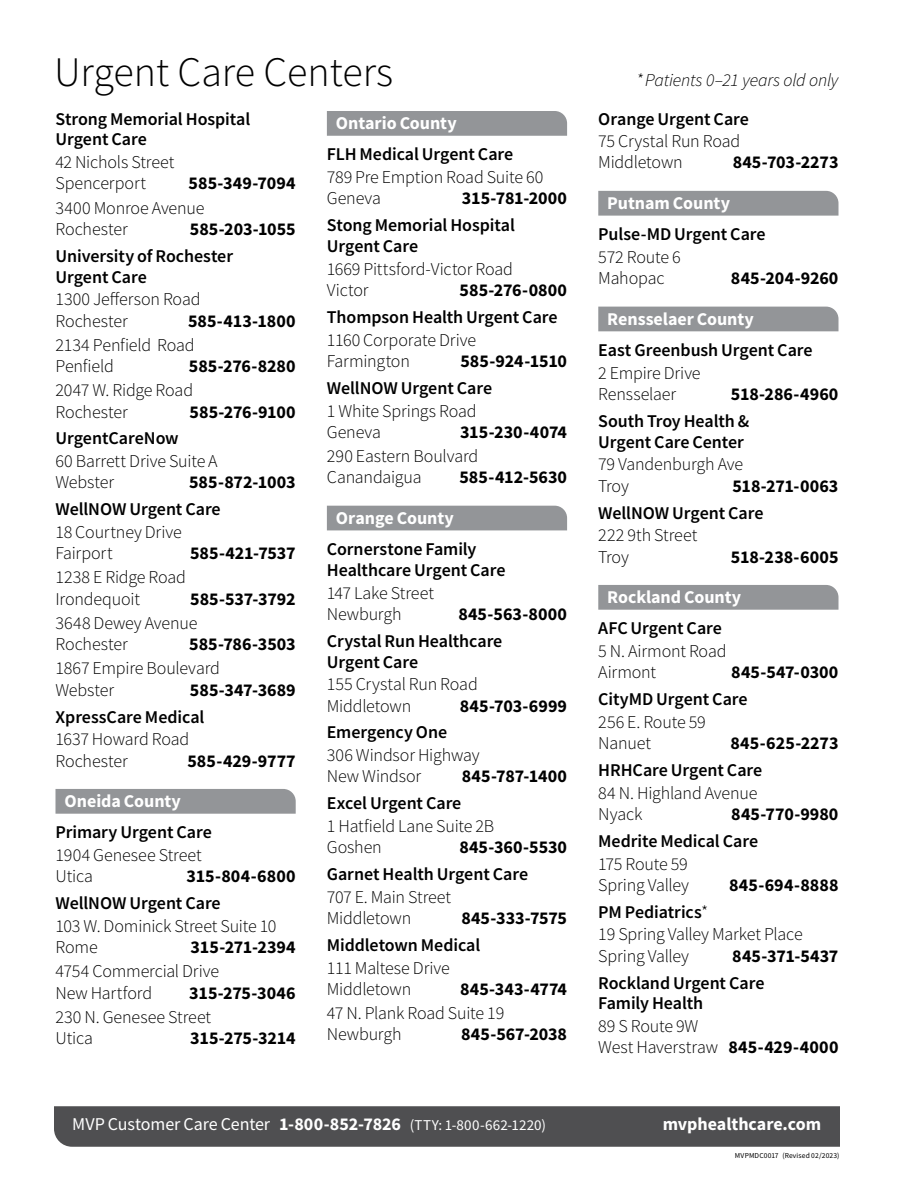
<style>
.page{position:relative;width:918px;height:1188px;background:#fff}
.page>*{position:absolute;margin:0;border:0;box-sizing:border-box;transform-origin:0 0}
.t1{font:300 42px "Source Sans Pro";color:#000}
.t2{font:300 18px/22px "Source Sans Pro";letter-spacing:-.01em;color:#000}
.t3{font:600 18px/26.8px "Source Sans Pro";letter-spacing:-.005em;color:#000}
.t4{font:700 18px "Source Sans Pro";color:#000}
.t5{font:18px "Source Sans Pro";letter-spacing:-.005em;color:#fff}
.t6{font:700 18px/31.3px "Source Sans Pro";letter-spacing:-.005em;color:#fff}
.t7{font:italic 300 18px "Source Sans Pro";letter-spacing:-.01em;color:#000}
.t8{font:700 18px "Source Sans Pro";letter-spacing:-.02em;color:#000}
.t9{font:7.5px "Source Sans Pro";letter-spacing:.02em;color:#000}
.s1{font-weight:700}
.s2{font-weight:600}
.s3{font-weight:700;color:#fff}
.s4{font-weight:600;color:#000}
.s5{font-size:15px}
</style>
<div class="page">
<div style="left:54px;top:1106px;width:786px;height:41px;background:#4f4f51"></div>
<div style="left:56px;top:789px;width:240px;height:25px;background:#939598"></div>
<div style="left:327px;top:111px;width:240px;height:25px;background:#939598"></div>
<div style="left:327px;top:506px;width:240px;height:24px;background:#939598"></div>
<div style="left:598px;top:191px;width:241px;height:25px;background:#939598"></div>
<div style="left:598px;top:307px;width:241px;height:24px;background:#939598"></div>
<div style="left:598px;top:585px;width:241px;height:25px;background:#939598"></div>
<p class="t1" style="left:54px;top:46px;width:341px">Urgent Care Centers</p>
<p class="t3" style="left:56px;top:108px;width:196px;line-height:20.9px">Strong Memorial Hospital<br>Urgent Care</p>
<p class="t2" style="left:56px;top:152px;width:120px;line-height:21.3px">42 Nichols Street<br>Spencerport</p>
<p class="t2" style="left:56px;top:171px;width:242px;line-height:24.3px;text-indent:133px"><span class="s1">585-349-7094<br></span>3400 Monroe Avenue</p>
<p class="t2" style="left:56px;top:218px;width:74px">Rochester</p>
<p class="t3" style="left:56px;top:215px;width:242px;text-indent:134px"><span class="s1">585-203-1055<br></span>University of Rochester</p>
<p class="t2" style="left:56px;top:266px;width:147px"><span class="s2">Urgent Care<br></span>1300 Jefferson Road<br>Rochester</p>
<p class="t2" style="left:56px;top:308px;width:242px;line-height:24.3px;text-indent:133px"><span class="s1">585-413-1800<br></span>2134 Penfield Road</p>
<p class="t2" style="left:56px;top:355px;width:60px">Penfield</p>
<p class="t2" style="left:56px;top:354px;width:242px;line-height:24.3px;text-indent:133px"><span class="s1">585-276-8280<br></span>2047 W. Ridge Road</p>
<p class="t2" style="left:56px;top:401px;width:74px">Rochester</p>
<p class="t8" style="left:190px;top:399px;width:108px">585-276-9100</p>
<p class="t2" style="left:56px;top:427px;width:164px"><span class="s2">UrgentCareNow<br></span>60 Barrett Drive Suite A<br>Webster</p>
<p class="t3" style="left:56px;top:469px;width:242px;text-indent:134px"><span class="s1">585-872-1003<br></span>WellNOW Urgent Care</p>
<p class="t2" style="left:56px;top:521px;width:128px;line-height:21.3px">18 Courtney Drive<br>Fairport</p>
<p class="t4" style="left:190px;top:541px;width:107px">585-421-7537</p>
<p class="t2" style="left:56px;top:567px;width:132px;line-height:21.3px">1238 E Ridge Road<br>Irondequoit</p>
<p class="t2" style="left:56px;top:587px;width:242px;line-height:24.3px;text-indent:135px"><span class="s1">585-537-3792<br></span>3648 Dewey Avenue</p>
<p class="t2" style="left:56px;top:633px;width:74px">Rochester</p>
<p class="t2" style="left:56px;top:632px;width:242px;line-height:24.3px;text-indent:134px"><span class="s1">585-786-3503<br></span>1867 Empire Boulevard</p>
<p class="t2" style="left:56px;top:679px;width:60px">Webster</p>
<p class="t3" style="left:56px;top:676px;width:242px;text-indent:134px"><span class="s1">585-347-3689<br></span>XpressCare Medical</p>
<p class="t2" style="left:56px;top:729px;width:135px;line-height:21.3px">1637 Howard Road<br>Rochester</p>
<p class="t4" style="left:188px;top:748px;width:110px">585-429-9777</p>
<p class="t3" style="left:56px;top:785px;width:158px;line-height:31.3px;text-indent:9px"><span class="s3">Oneida County<br></span>Primary Urgent Care</p>
<p class="t2" style="left:56px;top:844px;width:148px;line-height:21.3px">1904 Genesee Street<br>Utica</p>
<p class="t3" style="left:56px;top:863px;width:242px;text-indent:131px"><span class="s1">315-804-6800<br></span>WellNOW Urgent Care</p>
<p class="t2" style="left:56px;top:915px;width:222px;line-height:21.3px">103 W. Dominick Street Suite 10<br>Rome</p>
<p class="t2" style="left:56px;top:935px;width:242px;line-height:24.3px;text-indent:135px"><span class="s1">315-271-2394<br></span>4754 Commercial Drive</p>
<p class="t2" style="left:56px;top:982px;width:98px">New Hartford</p>
<p class="t2" style="left:56px;top:980px;width:242px;line-height:24.3px;text-indent:134px"><span class="s1">315-275-3046<br></span>230 N. Genesee Street</p>
<p class="t2" style="left:56px;top:1027px;width:39px">Utica</p>
<p class="t4" style="left:190px;top:1026px;width:107px">315-275-3214</p>
<p class="t3" style="left:327px;top:107px;width:188px;line-height:31.3px;text-indent:9px"><span class="s3">Ontario County<br></span>FLH Medical Urgent Care</p>
<p class="t2" style="left:327px;top:167px;width:218px;line-height:21.3px">789 Pre Emption Road Suite 60<br>Geneva</p>
<p class="t3" style="left:327px;top:185px;width:242px;text-indent:135px"><span class="s1">315-781-2000<br></span>Stong Memorial Hospital</p>
<p class="t2" style="left:327px;top:235px;width:188px"><span class="s2">Urgent Care<br></span>1669 Pittsford-Victor Road<br>Victor</p>
<p class="t3" style="left:327px;top:276px;width:242px;text-indent:133px"><span class="s1">585-276-0800<br></span>Thompson Health Urgent Care</p>
<p class="t2" style="left:327px;top:329px;width:151px;line-height:21.3px">1160 Corporate Drive<br>Farmington</p>
<p class="t3" style="left:327px;top:347px;width:242px;text-indent:134px"><span class="s1">585-924-1510<br></span>WellNOW Urgent Care</p>
<p class="t2" style="left:327px;top:400px;width:151px;line-height:21.3px">1 White Springs Road<br>Geneva</p>
<p class="t2" style="left:327px;top:420px;width:242px;line-height:24.3px;text-indent:133px"><span class="s1">315-230-4074<br></span>290 Eastern Boulvard</p>
<p class="t2" style="left:327px;top:466px;width:96px">Canandaigua</p>
<p class="t4" style="left:459px;top:465px;width:109px">585-412-5630</p>
<p class="t3" style="left:327px;top:502px;width:151px;line-height:31.3px;text-indent:9px"><span class="s3">Orange County<br></span>Cornerstone Family</p>
<p class="t2" style="left:327px;top:559px;width:180px"><span class="s2">Healthcare Urgent Care<br></span>147 Lake Street<br>Newburgh</p>
<p class="t3" style="left:327px;top:600px;width:242px;text-indent:131px"><span class="s1">845-563-8000<br></span>Crystal Run Healthcare</p>
<p class="t2" style="left:327px;top:651px;width:152px"><span class="s2">Urgent Care<br></span>155 Crystal Run Road<br>Middletown</p>
<p class="t4" style="left:460px;top:693px;width:109px">845-703-6999</p>
<p class="t2" style="left:327px;top:721px;width:154px"><span class="s2">Emergency One<br></span>306 Windsor Highway<br>New Windsor</p>
<p class="t4" style="left:462px;top:764px;width:107px">845-787-1400</p>
<p class="t2" style="left:327px;top:792px;width:169px"><span class="s2">Excel Urgent Care<br></span>1 Hatfield Lane Suite 2B<br>Goshen</p>
<p class="t3" style="left:327px;top:834px;width:242px;text-indent:132px"><span class="s1">845-360-5530<br></span>Garnet Health Urgent Care</p>
<p class="t2" style="left:327px;top:886px;width:126px;line-height:21.3px">707 E. Main Street<br>Middletown</p>
<p class="t3" style="left:327px;top:905px;width:242px;text-indent:134px"><span class="s1">845-333-7575<br></span>Middletown Medical</p>
<p class="t2" style="left:327px;top:957px;width:124px;line-height:21.3px">111 Maltese Drive<br>Middletown</p>
<p class="t2" style="left:327px;top:977px;width:242px;line-height:24.3px;text-indent:133px"><span class="s1">845-343-4774<br></span>47 N. Plank Road Suite 19</p>
<p class="t2" style="left:327px;top:1023px;width:76px">Newburgh</p>
<p class="t4" style="left:461px;top:1022px;width:107px">845-567-2038</p>
<p class="t7" style="left:636px;top:68px;width:204px">* Patients 0–21 years old only</p>
<p class="t2" style="left:598px;top:108px;width:152px"><span class="s2">Orange Urgent Care<br></span>75 Crystal Run Road<br>Middletown</p>
<p class="t4" style="left:733px;top:150px;width:107px">845-703-2273</p>
<p class="t3" style="left:598px;top:187px;width:169px;line-height:31.3px;text-indent:9px"><span class="s3">Putnam County<br></span>Pulse-MD Urgent Care</p>
<p class="t2" style="left:598px;top:246px;width:84px;line-height:21.3px">572 Route 6<br>Mahopac</p>
<p class="t4" style="left:731px;top:266px;width:109px">845-204-9260</p>
<p class="t3" style="left:598px;top:303px;width:216px;line-height:31.3px;text-indent:9px"><span class="s3">Rensselaer County<br></span>East Greenbush Urgent Care</p>
<p class="t2" style="left:598px;top:362px;width:104px;line-height:21.3px">2 Empire Drive<br>Rensselaer</p>
<p class="t3" style="left:598px;top:380px;width:242px;text-indent:133px"><span class="s1">518-286-4960<br></span>South Troy Health &amp;</p>
<p class="t2" style="left:598px;top:431px;width:147px;text-align:justify"><span class="s2">Urgent Care Center </span>79 Vandenburgh Ave Troy</p>
<p class="t3" style="left:598px;top:472px;width:242px;text-indent:134px"><span class="s1">518-271-0063<br></span>WellNOW Urgent Care</p>
<p class="t2" style="left:598px;top:525px;width:100px;line-height:21.3px">222 9th Street<br>Troy</p>
<p class="t4" style="left:731px;top:544px;width:109px">518-238-6005</p>
<p class="t6" style="left:598px;top:581px;width:144px;text-indent:9px">Rockland County<br><span class="s4">AFC Urgent Care</span></p>
<p class="t2" style="left:598px;top:640px;width:130px;line-height:21.3px">5 N. Airmont Road<br>Airmont</p>
<p class="t3" style="left:598px;top:659px;width:242px;text-indent:133px"><span class="s1">845-547-0300<br></span>CityMD Urgent Care</p>
<p class="t2" style="left:598px;top:711px;width:109px;line-height:21.3px">256 E. Route 59<br>Nanuet</p>
<p class="t3" style="left:598px;top:730px;width:242px;text-indent:132px"><span class="s1">845-625-2273<br></span>HRHCare Urgent Care</p>
<p class="t2" style="left:598px;top:782px;width:161px;line-height:21.3px">84 N. Highland Avenue<br>Nyack</p>
<p class="t3" style="left:598px;top:800px;width:242px;text-indent:133px"><span class="s1">845-770-9980<br></span>Medrite Medical Care</p>
<p class="t2" style="left:598px;top:853px;width:92px;line-height:21.3px">175 Route 59<br>Spring Valley</p>
<p class="t4" style="left:729px;top:873px;width:111px">845-694-8888</p>
<p class="t2" style="left:598px;top:901px;width:206px"><span class="s2">PM Pediatrics</span>*<br>19 Spring Valley Market Place<br>Spring Valley</p>
<p class="t3" style="left:598px;top:942px;width:242px;text-indent:134px"><span class="s1">845-371-5437<br></span>Rockland Urgent Care</p>
<p class="t2" style="left:598px;top:993px;width:242px"><span class="s2">Family Health<br></span>89 S Route 9W<br>West Haverstraw <span class="s1">845-429-4000</span></p>
<p class="t5" style="left:72px;top:1113px;width:475px">MVP Customer Care Center <span class="s1">1-800-852-7826</span> <span class="s5">(TTY: 1-800-662-1220)</span></p>
<p class="t6" style="left:663px;top:1108px;width:160px">mvphealthcare.com</p>
<p class="t9" style="left:735px;top:1151px;width:106px">MVPMDC0017 (Revised 02/2023)</p>
</div>
